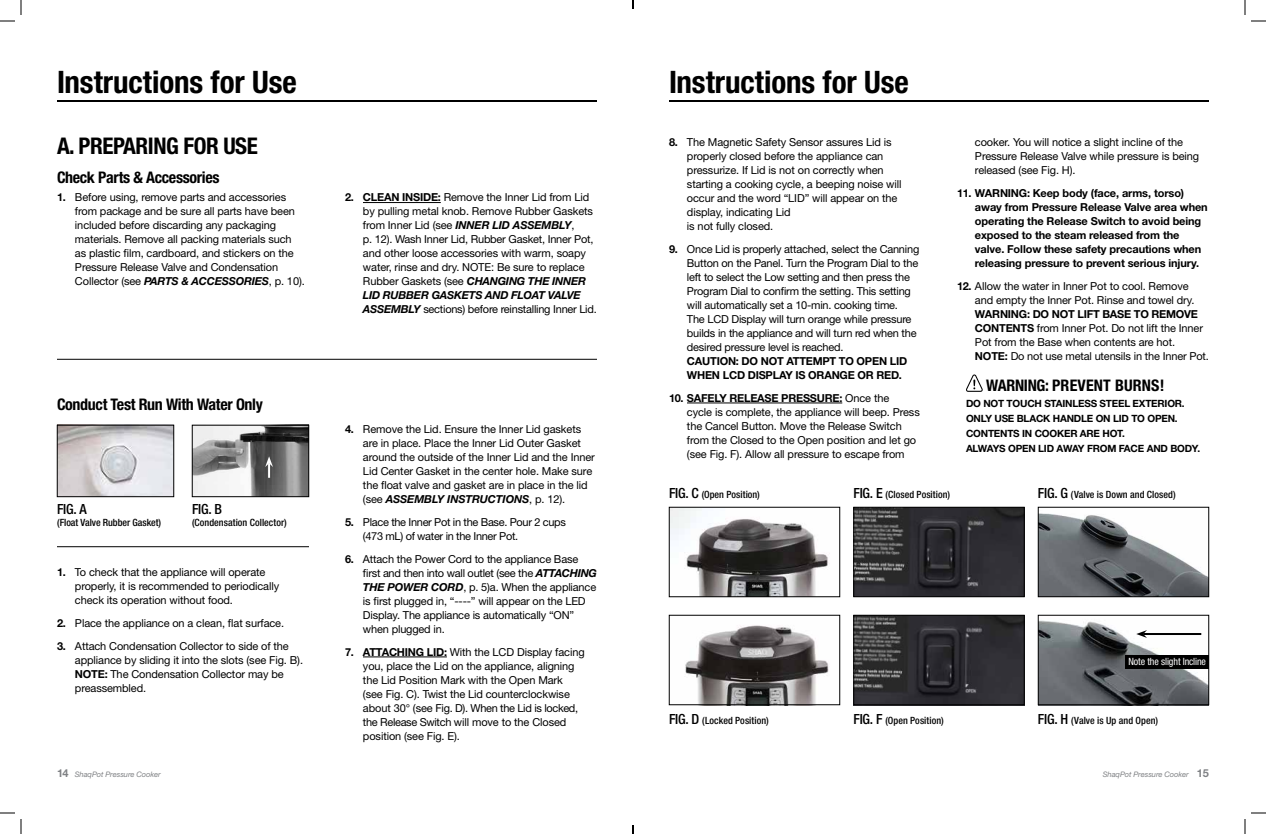
<style>
.page{position:relative;width:1266px;height:834px;background:#fff}
.page>*{position:absolute;margin:0;border:0;box-sizing:border-box;transform-origin:0 0}
.t1{font:700 condensed 31px "Helvetica Neue LT Std";letter-spacing:-.005em;color:#000}
.t2{font:700 condensed 23px "Helvetica Neue LT Std";letter-spacing:-.02em;color:#000}
.t3{font:700 condensed 16px "Helvetica Neue LT Std";letter-spacing:-.02em;color:#000}
.t4{font:700 condensed 16px "Helvetica Neue LT Std";letter-spacing:.01em;color:#000}
.t5{font:500 condensed 14px "Helvetica Neue LT Std";letter-spacing:-.015em;color:#000}
.t6{font:11px/14px "Helvetica Neue LT Std";letter-spacing:-.01em;color:#000}
.t7{font:700 11px/14px "Helvetica Neue LT Std";letter-spacing:-.01em;color:#000}
.t8{font:11px/14px "Helvetica Neue LT Std";letter-spacing:-.03em;color:#000}
.t9{font:500 condensed 10px "Helvetica Neue LT Std";letter-spacing:.005em;color:#000}
.t10{font:700 10px/15px "Helvetica Neue LT Std";letter-spacing:-.02em;color:#000}
.t11{font:condensed 10px "Helvetica Neue LT Std";letter-spacing:-.01em;color:#fff}
.t12{font:italic 7.6px "Helvetica Neue LT Std";letter-spacing:-.01em;color:#808285}
.s1{font-weight:700}
.s2{font-weight:700;font-style:italic}
.s3{font-size:14px}
.s4{font-weight:700;font-style:normal;font-size:11px}
</style>
<div class="page">
<hr style="left:57px;top:100px;width:540px;height:2px;background:#000">
<hr style="left:363px;top:202px;width:78px;height:1px;background:#000">
<hr style="left:363px;top:657px;width:84px;height:1px;background:#000">
<hr style="left:57px;top:359px;width:540px;height:1px;background:#000">
<hr style="left:57px;top:546px;width:252px;height:1px;background:#000">
<img style="left:59px;top:427px;width:113px;height:68px">
<div style="left:57px;top:425px;width:117px;height:72px;border:1px solid #000"></div>
<img style="left:194px;top:427px;width:113px;height:68px">
<div style="left:192px;top:425px;width:117px;height:72px;border:1px solid #000"></div>
<svg style="left:265px;top:456px;width:8px;height:22px"></svg>
<hr style="left:669px;top:100px;width:540px;height:2px;background:#000">
<hr style="left:687px;top:403px;width:155px;height:1px;background:#000">
<svg style="left:966px;top:374px;width:17px;height:18px"></svg>
<img style="left:671px;top:509px;width:158px;height:86px">
<div style="left:669px;top:507px;width:171px;height:90px;border:1px solid #000"></div>
<img style="left:1040px;top:620px;width:167px;height:83px">
<div style="left:1038px;top:615px;width:171px;height:90px;border:1px solid #000"></div>
<img style="left:856px;top:617px;width:166px;height:86px">
<div style="left:854px;top:615px;width:170px;height:90px;border:1px solid #000"></div>
<img style="left:685px;top:625px;width:144px;height:78px">
<img style="left:1040px;top:513px;width:167px;height:82px">
<div style="left:1038px;top:507px;width:171px;height:90px;border:1px solid #000"></div>
<img style="left:856px;top:509px;width:166px;height:86px">
<div style="left:854px;top:507px;width:170px;height:90px;border:1px solid #000"></div>
<hr style="left:1143px;top:633px;width:58px;height:2px;background:#000">
<svg style="left:1136px;top:630px;width:11px;height:8px"></svg>
<div style="left:1126px;top:655px;width:83px;height:14px;background:#000"></div>
<svg style="left:0;top:0;width:22px;height:22px"></svg>
<svg style="left:0;top:812px;width:22px;height:22px"></svg>
<svg style="left:1244px;top:0;width:22px;height:22px"></svg>
<svg style="left:1244px;top:812px;width:22px;height:22px"></svg>
<svg style="left:632px;top:0;width:2px;height:9px"></svg>
<svg style="left:632px;top:825px;width:2px;height:9px"></svg>
<h1 class="t1" style="left:57px;top:63px;width:241px">Instructions for Use</h1>
<h2 class="t2" style="left:57px;top:132px;width:202px">A. PREPARING FOR USE</h2>
<h3 class="t3" style="left:57px;top:168px;width:164px">Check Parts &amp; Accessories</h3>
<p class="t6" style="left:75px;top:190px;width:231px;text-indent:-18px"><span class="s1">1.</span> Before using, remove parts and accessories from package and be sure all parts have been included before discarding any packaging materials. Remove all packing materials such as plastic film, cardboard, and stickers on the Pressure Release Valve and Condensation Collector (see <span class="s2">PARTS &amp; ACCESSORIES</span>, p. 10).</p>
<p class="t6" style="left:363px;top:190px;width:235px;text-indent:-18px"><span class="s1">2. CLEAN INSIDE:</span> Remove the Inner Lid from Lid by pulling metal knob. Remove Rubber Gaskets from Inner Lid (see <span class="s2">INNER LID ASSEMBLY</span>,<br>p. 12). Wash Inner Lid, Rubber Gasket, Inner Pot, and other loose accessories with warm, soapy water, rinse and dry. NOTE: Be sure to replace Rubber Gaskets (see <span class="s2">CHANGING THE INNER LID RUBBER GASKETS AND FLOAT VALVE ASSEMBLY</span> sections) before reinstalling Inner Lid.</p>
<h3 class="t3" style="left:57px;top:394px;width:207px">Conduct Test Run With Water Only</h3>
<p class="t5" style="left:57px;top:501px;width:31px">FIG. A</p>
<p class="t9" style="left:57px;top:516px;width:106px">(Float Valve Rubber Gasket)</p>
<p class="t5" style="left:192px;top:501px;width:32px">FIG. B</p>
<p class="t9" style="left:192px;top:516px;width:96px">(Condensation Collector)</p>
<p class="t6" style="left:75px;top:565px;width:206px;text-indent:-18px"><span class="s1">1.</span> To check that the appliance will operate properly, it is recommended to periodically check its operation without food.</p>
<p class="t6" style="left:57px;top:616px;width:229px"><span class="s1">2.</span> Place the appliance on a clean, flat surface.</p>
<p class="t6" style="left:75px;top:639px;width:230px;text-indent:-18px"><span class="s1">3.</span> Attach Condensation Collector to side of the appliance by sliding it into the slots (see Fig. B).<br><span class="s1">NOTE:</span> The Condensation Collector may be preassembled.</p>
<p class="t6" style="left:363px;top:422px;width:233px;text-indent:-18px"><span class="s1">4.</span> Remove the Lid. Ensure the Inner Lid gaskets are in place. Place the Inner Lid Outer Gasket around the outside of the Inner Lid and the Inner Lid Center Gasket in the center hole. Make sure the float valve and gasket are in place in the lid (see <span class="s2">ASSEMBLY INSTRUCTIONS</span>, p. 12).</p>
<p class="t8" style="left:363px;top:515px;width:205px;text-indent:-18px"><span class="s1">5.</span> Place the Inner Pot in the Base. Pour 2 cups (473 mL) of water in the Inner Pot.</p>
<p class="t6" style="left:363px;top:552px;width:235px;text-indent:-18px"><span class="s1">6.</span> Attach the Power Cord to the appliance Base first and then into wall outlet (see the <span class="s2">ATTACHING THE POWER CORD</span>, p. 5)a. When the appliance is first plugged in, “----” will appear on the LED Display. The appliance is automatically “ON” when plugged in.</p>
<p class="t6" style="left:363px;top:645px;width:223px;text-indent:-18px"><span class="s1">7. ATTACHING LID:</span> With the LCD Display facing you, place the Lid on the appliance, aligning the Lid Position Mark with the Open Mark (see Fig. C). Twist the Lid counterclockwise about 30° (see Fig. D). When the Lid is locked, the Release Switch will move to the Closed position (see Fig. E).</p>
<h1 class="t1" style="left:669px;top:63px;width:241px">Instructions for Use</h1>
<p class="t6" style="left:687px;top:135px;width:216px;text-indent:-18px"><span class="s1">8.</span> The Magnetic Safety Sensor assures Lid is properly closed before the appliance can pressurize. If Lid is not on correctly when starting a cooking cycle, a beeping noise will occur and the word “LID” will appear on the display, indicating Lid<br>is not fully closed.</p>
<p class="t6" style="left:687px;top:242px;width:234px;text-indent:-18px"><span class="s1">9.</span> Once Lid is properly attached, select the Canning Button on the Panel. Turn the Program Dial to the left to select the Low setting and then press the Program Dial to confirm the setting. This setting will automatically set a 10-min. cooking time.<br>The LCD Display will turn orange while pressure builds in the appliance and will turn red when the desired pressure level is reached.</p>
<p class="t7" style="left:687px;top:354px;width:222px">CAUTION: DO NOT ATTEMPT TO OPEN LID<br>WHEN LCD DISPLAY IS ORANGE OR RED.</p>
<p class="t6" style="left:687px;top:391px;width:234px;text-indent:-18px"><span class="s1">10. SAFELY RELEASE PRESSURE:</span> Once the<br>cycle is complete, the appliance will beep. Press the Cancel Button. Move the Release Switch from the Closed to the Open position and let go (see Fig. F). Allow all pressure to escape from</p>
<p class="t6" style="left:975px;top:135px;width:226px">cooker. You will notice a slight incline of the<br>Pressure Release Valve while pressure is being released (see Fig. H).</p>
<p class="t7" style="left:975px;top:186px;width:234px;text-indent:-18px">11. WARNING: Keep body (face, arms, torso) away from Pressure Release Valve area when operating the Release Switch to avoid being exposed to the steam released from the valve. Follow these safety precautions when releasing pressure to prevent serious injury.</p>
<p class="t6" style="left:975px;top:279px;width:221px;text-indent:-18px"><span class="s1">12.</span> Allow the water in Inner Pot to cool. Remove and empty the Inner Pot. Rinse and towel dry.</p>
<p class="t6" style="left:975px;top:307px;width:235px"><span class="s1">WARNING: DO NOT LIFT BASE TO REMOVE CONTENTS</span> from Inner Pot. Do not lift the Inner Pot from the Base when contents are hot.<br><span class="s1">NOTE:</span> Do not use metal utensils in the Inner Pot.</p>
<h3 class="t4" style="left:986px;top:376px;width:180px">WARNING: PREVENT BURNS!</h3>
<p class="t10" style="left:966px;top:396px;width:236px">DO NOT TOUCH STAINLESS STEEL EXTERIOR.<br>ONLY USE BLACK HANDLE ON LID TO OPEN.<br>CONTENTS IN COOKER ARE HOT.<br>ALWAYS OPEN LID AWAY FROM FACE AND BODY.</p>
<p class="t9" style="left:669px;top:488px;width:92px"><span class="s3">FIG. C</span> (Open Position)</p>
<p class="t9" style="left:854px;top:488px;width:98px"><span class="s3">FIG. E</span> (Closed Position)</p>
<p class="t9" style="left:1038px;top:488px;width:139px"><span class="s3">FIG. G</span> (Valve is Down and Closed)</p>
<p class="t9" style="left:669px;top:714px;width:101px"><span class="s3">FIG. D</span> (Locked Position)</p>
<p class="t9" style="left:854px;top:714px;width:92px"><span class="s3">FIG. F</span> (Open Position)</p>
<p class="t11" style="left:1129px;top:656px;width:79px">Note the slight Incline</p>
<p class="t9" style="left:1038px;top:714px;width:121px"><span class="s3">FIG. H</span> (Valve is Up and Open)</p>
<p class="t12" style="left:57px;top:770px;width:105px"><span class="s4">14</span> ShaqPot Pressure Cooker</p>
<p class="t12" style="left:1103px;top:770px;width:108px">ShaqPot Pressure Cooker <span class="s4">15</span></p>
</div>
